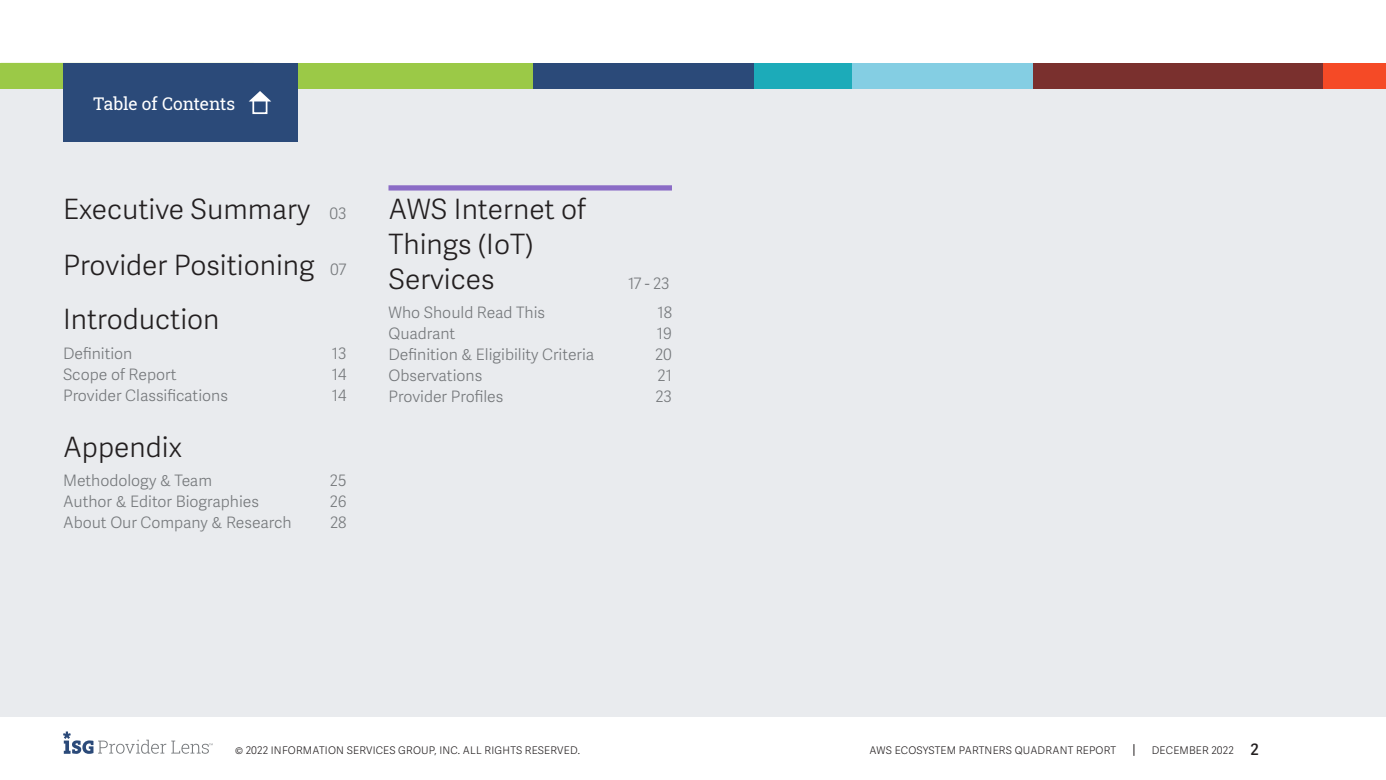
<style>
.page{position:relative;width:1386px;height:780px;background:#fff}
.page>*{position:absolute;margin:0;border:0;box-sizing:border-box;transform-origin:0 0}
.Section_Name{font:300 28px/56px "Adelle Sans";color:#231f20}
.Section_Name_Purple{font:300 28px/35px "Adelle Sans";color:#231f20}
.t1{font:17.5px "Roboto Slab ISG P Regular";letter-spacing:-.005em;color:#fff}
.Section_Name_Purple-2{font:300 15.75px "Adelle Sans";color:#75787b}
.t2{font:300 10.5px "Adelle Sans";letter-spacing:.02em;color:#231f20}
.s1{font-size:15.75px;color:#75787b}
.s2{font-weight:600;font-size:15.75px}
</style>
<div class="page">
<svg style="left:1133px;top:744px;width:1px;height:12px"></svg>
<svg style="left:63px;top:731px;width:150px;height:23px"></svg>
<div style="left:0;top:63px;width:1386px;height:654px;background:#e9ebee"></div>
<div style="left:0;top:63px;width:533px;height:25px;background:#9bc947"></div>
<div style="left:533px;top:63px;width:223px;height:25px;background:#2b4a79"></div>
<div style="left:850px;top:63px;width:184px;height:25px;background:#84cee3"></div>
<div style="left:1323px;top:63px;width:63px;height:25px;background:#f54a26"></div>
<div style="left:1033px;top:63px;width:290px;height:25px;background:#7a302e"></div>
<div style="left:754px;top:63px;width:98px;height:25px;background:#1cabb9"></div>
<div style="left:63px;top:63px;width:234px;height:78px;background:#2b4a79"></div>
<svg style="left:0;top:88px;width:271px;height:13px"></svg>
<div style="left:252px;top:100px;width:15px;height:14px;border:2px solid #fff"></div>
<div style="left:388px;top:185px;width:284px;height:5px;background:#8b6cc6"></div>
<p class="t1" style="left:93px;top:91px;width:144px">Table of Contents</p>
<p class="Section_Name" style="left:63px;top:181px;width:285px">Executive Summary <span class="s1">03<br></span>Provider Positioning <span class="s1">07</span></p>
<p class="Section_Name" style="left:63px;top:292px;width:158px">Introduction</p>
<p class="Section_Name_Purple-2" style="left:63px;top:344px;width:71px">Definition</p>
<p class="Section_Name_Purple-2" style="left:332px;top:344px;width:16px">13</p>
<p class="Section_Name_Purple-2" style="left:63px;top:365px;width:115px">Scope of Report</p>
<p class="Section_Name_Purple-2" style="left:332px;top:365px;width:16px">14</p>
<p class="Section_Name_Purple-2" style="left:63px;top:386px;width:166px">Provider Classifications</p>
<p class="Section_Name_Purple-2" style="left:332px;top:386px;width:16px">14</p>
<p class="Section_Name" style="left:63px;top:419px;width:120px">Appendix</p>
<p class="Section_Name_Purple-2" style="left:63px;top:471px;width:151px">Methodology &amp; Team</p>
<p class="Section_Name_Purple-2" style="left:330px;top:471px;width:18px">25</p>
<p class="Section_Name_Purple-2" style="left:63px;top:492px;width:198px">Author &amp; Editor Biographies</p>
<p class="Section_Name_Purple-2" style="left:330px;top:492px;width:18px">26</p>
<p class="Section_Name_Purple-2" style="left:63px;top:513px;width:230px">About Our Company &amp; Research</p>
<p class="Section_Name_Purple-2" style="left:330px;top:513px;width:18px">28</p>
<p class="Section_Name_Purple" style="left:388px;top:192px;width:199px">AWS Internet of<br>Things (IoT)<br>Services</p>
<p class="Section_Name_Purple-2" style="left:628px;top:274px;width:43px">17 - 23</p>
<p class="Section_Name_Purple-2" style="left:388px;top:303px;width:158px">Who Should Read This</p>
<p class="Section_Name_Purple-2" style="left:657px;top:303px;width:16px">18</p>
<p class="Section_Name_Purple-2" style="left:388px;top:324px;width:68px">Quadrant</p>
<p class="Section_Name_Purple-2" style="left:657px;top:324px;width:17px">19</p>
<p class="Section_Name_Purple-2" style="left:388px;top:345px;width:207px">Definition &amp; Eligibility Criteria</p>
<p class="Section_Name_Purple-2" style="left:655px;top:345px;width:18px">20</p>
<p class="Section_Name_Purple-2" style="left:388px;top:366px;width:95px">Observations</p>
<p class="Section_Name_Purple-2" style="left:658px;top:366px;width:16px">21</p>
<p class="Section_Name_Purple-2" style="left:388px;top:387px;width:116px">Provider Profiles</p>
<p class="Section_Name_Purple-2" style="left:655px;top:387px;width:18px">23</p>
<p class="t2" style="left:235px;top:744px;width:346px">© 2022 INFORMATION SERVICES GROUP, INC. ALL RIGHTS RESERVED.</p>
<p class="t2" style="left:869px;top:744px;width:248px">AWS ECOSYSTEM PARTNERS QUADRANT REPORT</p>
<p class="t2" style="left:1152px;top:744px;width:109px">DECEMBER 2022 <span class="s2">2</span></p>
</div>
